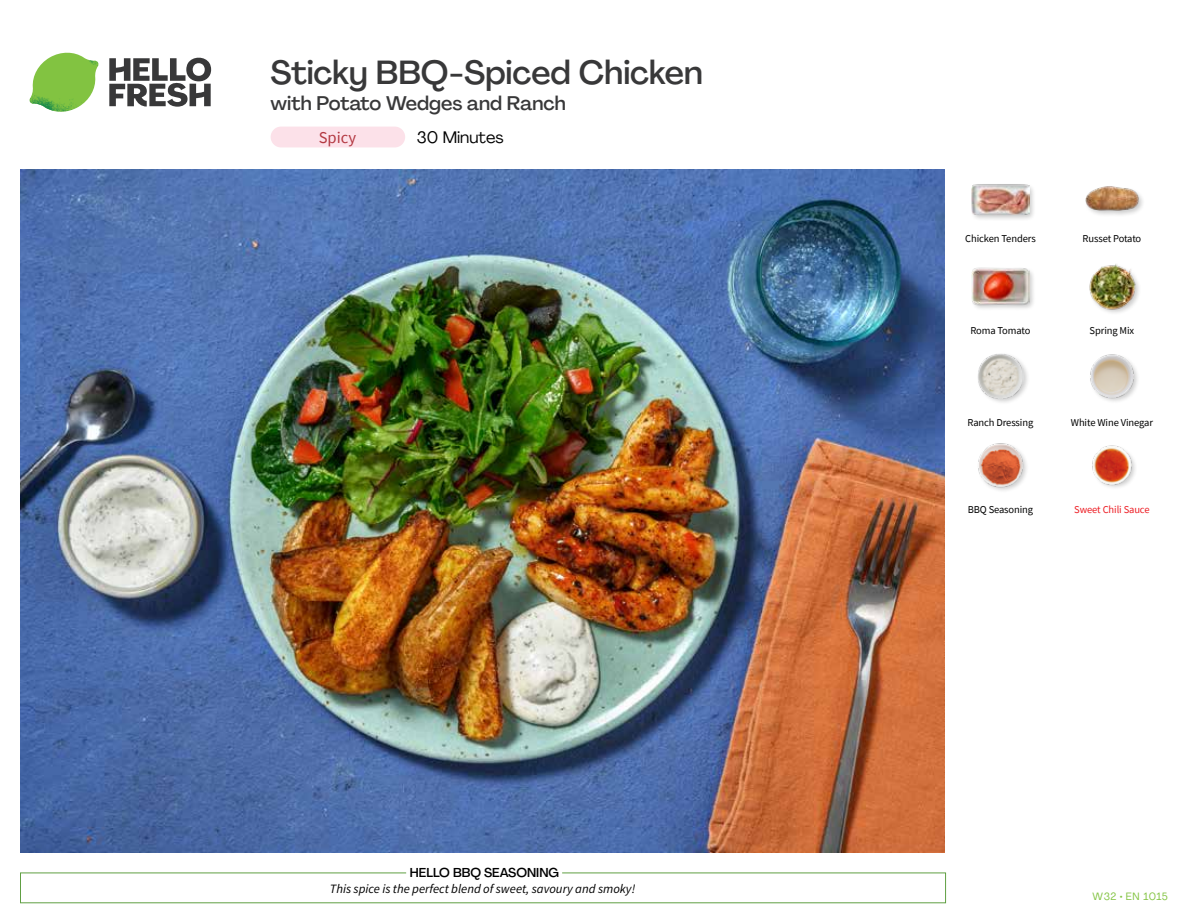
<style>
.page{position:relative;width:1188px;height:918px;background:#fff}
.page>*{position:absolute;margin:0;border:0;box-sizing:border-box;transform-origin:0 0}
.t1{font:500 33px "Agrandir";letter-spacing:-.005em;color:#383839}
.t2{font:500 19.5px "Agrandir";color:#383839}
.t3{font:16.5px "Agrandir";color:#000}
.t4{font:16.5px "Source Sans Pro";color:#b33841}
.t5{font:italic 12.75px "Source Sans Pro";color:#000}
.t6{font:500 12.75px "Agrandir";color:#000}
.t7{font:10.5px "Source Sans Pro";letter-spacing:-.01em;color:#000}
.t8{font:10.5px "Source Sans Pro";letter-spacing:-.01em;color:#ed1d24}
.t9{font:10.5px "Agrandir";letter-spacing:.05em;color:#82c341}
</style>
<div class="page">
<svg style="left:109px;top:57px;width:102px;height:50px"></svg>
<svg style="left:34px;top:53px;width:62px;height:40px"></svg>
<img style="left:67px;top:53px;width:32px;height:26px">
<img style="left:33px;top:75px;width:59px;height:11px">
<img style="left:29px;top:79px;width:61px;height:33px">
<img style="left:65px;top:86px;width:27px;height:25px">
<div style="left:20px;top:873px;width:926px;height:30px;border:1px solid #609f43"></div>
<div style="left:406px;top:865px;width:156px;height:15px;background:#fff"></div>
<img style="left:21px;top:170px;width:924px;height:682px">
<div style="left:271px;top:127px;width:134px;height:20px;background:#fce1e9;border-radius:10px"></div>
<img style="left:1092px;top:445px;width:43px;height:43px">
<img style="left:978px;top:443px;width:49px;height:48px">
<img style="left:1090px;top:354px;width:48px;height:48px">
<div style="left:977px;top:352px;width:53px;height:54px;background:#000;opacity:.2"></div>
<img style="left:977px;top:353px;width:46px;height:46px">
<img style="left:1089px;top:264px;width:50px;height:49px">
<div style="left:971px;top:267px;width:65px;height:45px;background:#000;opacity:.2"></div>
<img style="left:972px;top:267px;width:57px;height:45px">
<div style="left:1084px;top:185px;width:61px;height:33px;background:#000;opacity:.2"></div>
<img style="left:1084px;top:185px;width:57px;height:28px">
<div style="left:970px;top:183px;width:66px;height:38px;background:#000;opacity:.2"></div>
<img style="left:972px;top:183px;width:57px;height:38px">
<h1 class="t1" style="left:271px;top:52px;width:434px">Sticky BBQ-Spiced Chicken</h1>
<h2 class="t2" style="left:271px;top:91px;width:297px">with Potato Wedges and Ranch</h2>
<h3 class="t4" style="left:319px;top:127px;width:39px">Spicy</h3>
<h3 class="t3" style="left:417px;top:127px;width:88px">30 Minutes</h3>
<p class="t6" style="left:410px;top:864px;width:151px">HELLO BBQ SEASONING</p>
<p class="t5" style="left:330px;top:881px;width:307px">This spice is the perfect blend of sweet, savoury and smoky!</p>
<p class="t7" style="left:965px;top:231px;width:72px">Chicken Tenders</p>
<p class="t7" style="left:1083px;top:231px;width:60px">Russet Potato</p>
<p class="t7" style="left:970px;top:324px;width:62px">Roma Tomato</p>
<p class="t7" style="left:1090px;top:324px;width:46px">Spring Mix</p>
<p class="t7" style="left:968px;top:416px;width:67px">Ranch Dressing</p>
<p class="t7" style="left:1071px;top:416px;width:84px">White Wine Vinegar</p>
<p class="t7" style="left:968px;top:503px;width:67px">BBQ Seasoning</p>
<p class="t8" style="left:1074px;top:503px;width:77px">Sweet Chili Sauce</p>
<p class="t9" style="left:1093px;top:890px;width:77px">W32 • EN 1015</p>
</div>
